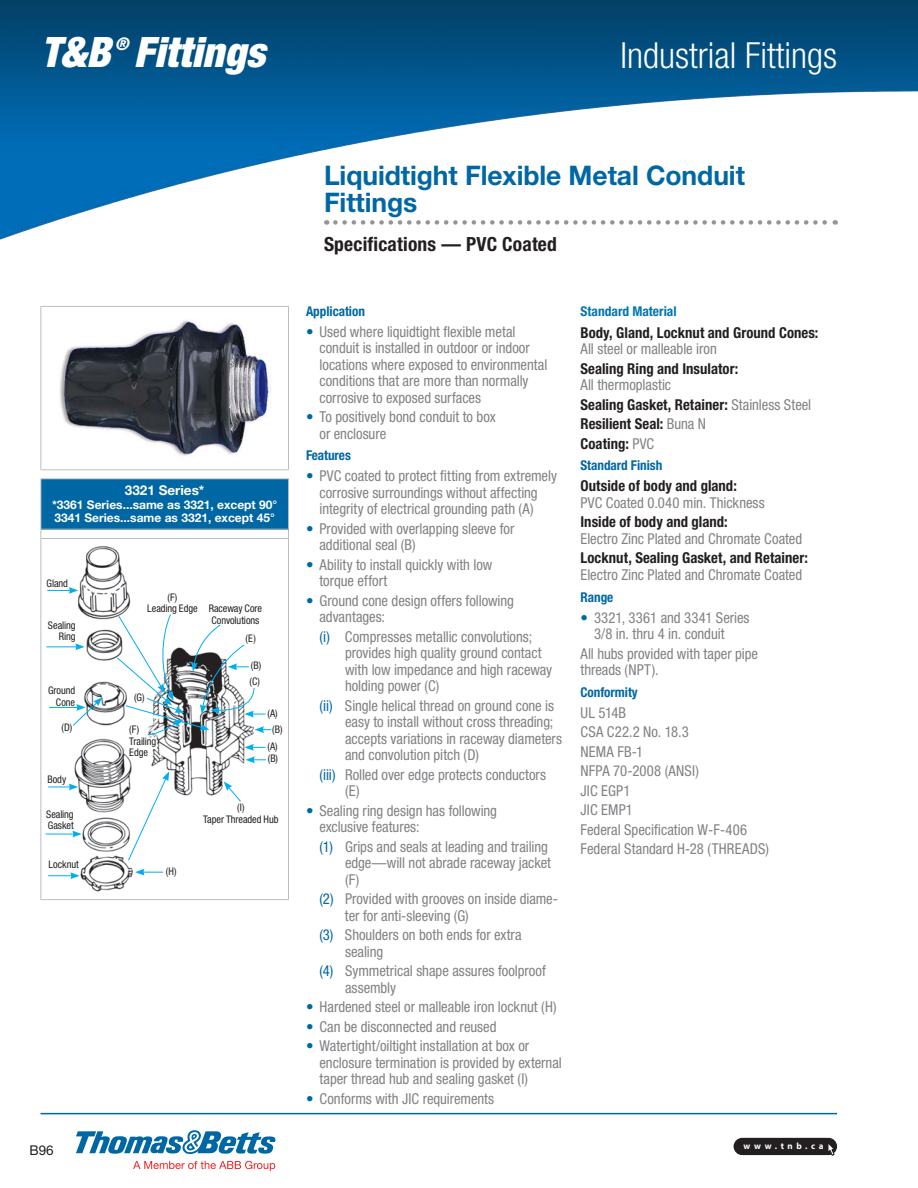
<style>
.page{position:relative;width:918px;height:1188px;background:#fff}
.page>*{position:absolute;margin:0;border:0;box-sizing:border-box;transform-origin:0 0}
.t1{font:italic 900 condensed 42px "Helvetica Neue LT Std";color:#fff}
.t2{font:300 condensed 36px "Helvetica Neue LT Std";color:#fff}
.t3{font:700 27px/27px "Helvetica Neue LT Std";letter-spacing:-.005em;color:#0067a5}
.t4{font:700 condensed 19.5px "Helvetica Neue LT Std";letter-spacing:.01em;color:#231f20}
.t5{font:italic 900 condensed 17.55px "Helvetica Neue LT Std";color:#fff}
.t6{font:condensed 15px/16.5px "Helvetica Neue LT Std";color:#808285}
.t7{font:700 condensed 15px/19.5px "Helvetica Neue LT Std";color:#231f20}
.t8{font:700 condensed 13.5px "Helvetica Neue LT Std";letter-spacing:-.005em;color:#0067a5}
.t9{font:700 condensed 13.5px "Helvetica Neue LT Std";color:#0075b2}
.t10{font:700 13.5px "Helvetica Neue LT Std";color:#fff}
.t11{font:13.5px "Helvetica Neue LT Std";color:#231f20}
.t12{font:700 12px/13.5px "Helvetica Neue LT Std";color:#fff}
.t13{font:condensed 10.5px/11.2px "Helvetica Neue LT Std";letter-spacing:-.005em;color:#231f20}
.t14{font:700 9px "Myriad Pro";letter-spacing:.405em;color:#fff}
.s1{font-weight:700;font-stretch:normal;color:#0067a5}
.s2{color:#0067a5}
.s3{font-weight:400;color:#808285}
</style>
<div class="page">
<img style="left:0;top:0;width:918px;height:240px">
<div style="left:734px;top:1138px;width:103px;height:17px;background:#231f20;border-radius:9px"></div>
<svg style="left:828px;top:1144px;width:7px;height:12px"></svg>
<hr style="left:40px;top:1113px;width:797px;height:1px;background:#0067a5">
<svg style="left:133px;top:1161px;width:142px;height:10px"></svg>
<svg style="left:76px;top:1130px;width:200px;height:24px"></svg>
<svg style="left:335px;top:220px;width:501px;height:5px"></svg>
<div style="left:41px;top:479px;width:248px;height:50px;background:#0067a5"></div>
<hr style="left:40px;top:306px;width:249px;height:1px;background:#bcbdc0">
<hr style="left:40px;top:307px;width:1px;height:162px;background:#bcbdc0">
<hr style="left:288px;top:307px;width:1px;height:162px;background:#bcbdc0">
<hr style="left:40px;top:469px;width:249px;height:1px;background:#bcbdc0">
<hr style="left:40px;top:478px;width:249px;height:1px;background:#bcbdc0">
<hr style="left:40px;top:479px;width:1px;height:50px;background:#bcbdc0">
<hr style="left:288px;top:479px;width:1px;height:50px;background:#bcbdc0">
<hr style="left:40px;top:529px;width:249px;height:1px;background:#bcbdc0">
<hr style="left:40px;top:538px;width:249px;height:1px;background:#bcbdc0">
<hr style="left:40px;top:539px;width:1px;height:360px;background:#bcbdc0">
<hr style="left:288px;top:539px;width:1px;height:360px;background:#bcbdc0">
<hr style="left:40px;top:899px;width:249px;height:1px;background:#bcbdc0">
<img style="left:60px;top:320px;width:211px;height:136px">
<img style="left:73px;top:546px;width:182px;height:346px">
<svg style="left:219px;top:777px;width:26px;height:29px"></svg>
<svg style="left:47px;top:587px;width:31px;height:7px"></svg>
<hr style="left:46px;top:646px;width:32px;height:1px;background:#00aeef">
<svg style="left:75px;top:643px;width:10px;height:7px"></svg>
<hr style="left:49px;top:707px;width:30px;height:1px;background:#00aeef">
<svg style="left:72px;top:697px;width:30px;height:30px"></svg>
<svg style="left:48px;top:784px;width:30px;height:6px"></svg>
<svg style="left:46px;top:831px;width:36px;height:7px"></svg>
<svg style="left:48px;top:872px;width:32px;height:7px"></svg>
<svg style="left:126px;top:767px;width:47px;height:109px"></svg>
<svg style="left:116px;top:614px;width:155px;height:121px"></svg>
<svg style="left:244px;top:744px;width:22px;height:19px"></svg>
<h1 class="t1" style="left:41px;top:27px;width:71px">T&amp;B</h1>
<h2 class="t2" style="left:621px;top:34px;width:218px">Industrial Fittings</h2>
<p class="t5" style="left:115px;top:33px;width:15px">®</p>
<h1 class="t1" style="left:134px;top:27px;width:133px">Fittings</h1>
<h3 class="t3" style="left:324px;top:161px;width:423px">Liquidtight Flexible Metal Conduit<br>Fittings</h3>
<p class="t10" style="left:125px;top:482px;width:81px">3321 Series*</p>
<p class="t12" style="left:52px;top:498px;width:227px">*3361 Series...same as 3321, except 90°<br>3341 Series...same as 3321, except 45°</p>
<p class="t13" style="left:47px;top:578px;width:23px">Gland</p>
<p class="t13" style="left:48px;top:619px;width:29px;text-align:right">Sealing<br>Ring</p>
<p class="t13" style="left:48px;top:685px;width:29px;text-align:right">Ground<br>Cone</p>
<p class="t13" style="left:62px;top:721px;width:12px">(D)</p>
<p class="t13" style="left:47px;top:774px;width:20px">Body</p>
<p class="t13" style="left:46px;top:808px;width:29px">Sealing<br>Gasket</p>
<p class="t13" style="left:49px;top:859px;width:32px">Locknut</p>
<p class="t13" style="left:147px;top:591px;width:52px;text-align:center">(F)<br>Leading Edge</p>
<p class="t13" style="left:134px;top:691px;width:12px">(G)</p>
<p class="t13" style="left:129px;top:724px;width:29px">(F)<br>Trailing<br>Edge</p>
<p class="t13" style="left:209px;top:603px;width:55px">Raceway Core<br>Convolutions</p>
<p class="t13" style="left:246px;top:633px;width:12px">(E)</p>
<p class="t13" style="left:250px;top:658px;width:13px;line-height:15.9px">(B) (C)</p>
<p class="t13" style="left:267px;top:705px;width:17px;line-height:15.9px;text-align:center">(A) (B)</p>
<p class="t13" style="left:267px;top:740px;width:12px;line-height:12.5px">(A) (B)</p>
<p class="t13" style="left:166px;top:865px;width:12px">(H)</p>
<p class="t13" style="left:203px;top:802px;width:77px;text-align:center">(I)<br>Taper Threaded Hub</p>
<p class="t11" style="left:29px;top:1142px;width:26px">B96</p>
<h3 class="t4" style="left:324px;top:233px;width:234px">Specifications — PVC Coated</h3>
<p class="t8" style="left:306px;top:303px;width:60px">Application</p>
<p class="t6" style="left:319px;top:323px;width:229px;text-indent:-13px"><span class="s1">•</span> Used where liquidtight flexible metal conduit is installed in outdoor or indoor locations where exposed to environmental conditions that are more than normally corrosive to exposed surfaces</p>
<p class="t6" style="left:319px;top:408px;width:178px;text-indent:-13px"><span class="s1">•</span> To positively bond conduit to box or enclosure</p>
<p class="t8" style="left:306px;top:447px;width:46px">Features</p>
<p class="t6" style="left:320px;top:468px;width:239px;text-indent:-14px"><span class="s1">•</span> PVC coated to protect fitting from extremely corrosive surroundings without affecting integrity of electrical grounding path (A)</p>
<p class="t6" style="left:319px;top:520px;width:196px;text-indent:-13px"><span class="s1">•</span> Provided with overlapping sleeve for additional seal (B)</p>
<p class="t6" style="left:320px;top:556px;width:174px;text-indent:-14px"><span class="s1">•</span> Ability to install quickly with low torque effort</p>
<p class="t6" style="left:320px;top:592px;width:196px;text-indent:-14px"><span class="s1">•</span> Ground cone design offers following advantages:</p>
<p class="t6" style="left:345px;top:628px;width:209px;text-indent:-26px"><span class="s2">(i)</span> Compresses metallic convolutions; provides high quality ground contact with low impedance and high raceway holding power (C)</p>
<p class="t6" style="left:345px;top:697px;width:219px;text-indent:-26px"><span class="s2">(ii)</span> Single helical thread on ground cone is easy to install without cross threading; accepts variations in raceway diameters and convolution pitch (D)</p>
<p class="t6" style="left:345px;top:766px;width:203px;text-indent:-26px"><span class="s2">(iii)</span> Rolled over edge protects conductors (E)</p>
<p class="t6" style="left:320px;top:802px;width:179px;text-indent:-14px"><span class="s1">•</span> Sealing ring design has following exclusive features:</p>
<p class="t6" style="left:345px;top:838px;width:208px;text-indent:-26px"><span class="s2">(1)</span> Grips and seals at leading and trailing edge—will not abrade raceway jacket (F)</p>
<p class="t6" style="left:345px;top:891px;width:215px;text-indent:-25px"><span class="s2">(2)</span> Provided with grooves on inside diame&shy;ter for anti-sleeving (G)</p>
<p class="t6" style="left:345px;top:927px;width:178px;text-indent:-26px"><span class="s2">(3)</span> Shoulders on both ends for extra sealing</p>
<p class="t6" style="left:345px;top:963px;width:202px;text-indent:-26px"><span class="s2">(4)</span> Symmetrical shape assures foolproof assembly</p>
<p class="t6" style="left:306px;top:999px;width:252px"><span class="s1">•</span> Hardened steel or malleable iron locknut (H)</p>
<p class="t6" style="left:306px;top:1018px;width:192px"><span class="s1">•</span> Can be disconnected and reused</p>
<p class="t6" style="left:319px;top:1038px;width:244px;text-indent:-13px"><span class="s1">•</span> Watertight/oiltight installation at box or enclosure termination is provided by external taper thread hub and sealing gasket (I)</p>
<p class="t6" style="left:306px;top:1090px;width:190px"><span class="s1">•</span> Conforms with JIC requirements</p>
<p class="t9" style="left:581px;top:303px;width:98px">Standard Material</p>
<p class="t7" style="left:581px;top:322px;width:239px">Body, Gland, Locknut and Ground Cones:</p>
<p class="t6" style="left:581px;top:340px;width:138px">All steel or malleable iron</p>
<p class="t7" style="left:581px;top:358px;width:159px">Sealing Ring and Insulator:</p>
<p class="t7" style="left:581px;top:375px;width:232px"><span class="s3">All thermoplastic<br></span>Sealing Gasket, Retainer: <span class="s3">Stainless Steel<br></span>Resilient Seal: <span class="s3">Buna N<br></span>Coating: <span class="s3">PVC</span></p>
<p class="t8" style="left:581px;top:457px;width:83px">Standard Finish</p>
<p class="t7" style="left:581px;top:476px;width:158px">Outside of body and gland:</p>
<p class="t6" style="left:581px;top:494px;width:186px">PVC Coated 0.040 min. Thickness</p>
<p class="t7" style="left:581px;top:512px;width:149px">Inside of body and gland:</p>
<p class="t6" style="left:581px;top:530px;width:223px">Electro Zinc Plated and Chromate Coated</p>
<p class="t7" style="left:581px;top:548px;width:229px">Locknut, Sealing Gasket, and Retainer:</p>
<p class="t6" style="left:581px;top:566px;width:223px">Electro Zinc Plated and Chromate Coated</p>
<p class="t8" style="left:581px;top:589px;width:34px">Range</p>
<p class="t6" style="left:594px;top:609px;width:157px;text-indent:-14px"><span class="s1">•</span> 3321, 3361 and 3341 Series<br>3/8 in. thru 4 in. conduit</p>
<p class="t6" style="left:581px;top:645px;width:179px">All hubs provided with taper pipe threads (NPT).</p>
<p class="t8" style="left:581px;top:684px;width:59px">Conformity</p>
<p class="t6" style="left:581px;top:703px;width:190px;line-height:19.5px">UL 514B<br>CSA C22.2 No. 18.3<br>NEMA FB-1<br>NFPA 70-2008 (ANSI)<br>JIC EGP1<br>JIC EMP1<br>Federal Specification W-F-406<br>Federal Standard H-28 (THREADS)</p>
<p class="t14" style="left:743px;top:1140px;width:82px">www.tnb.ca</p>
</div>
